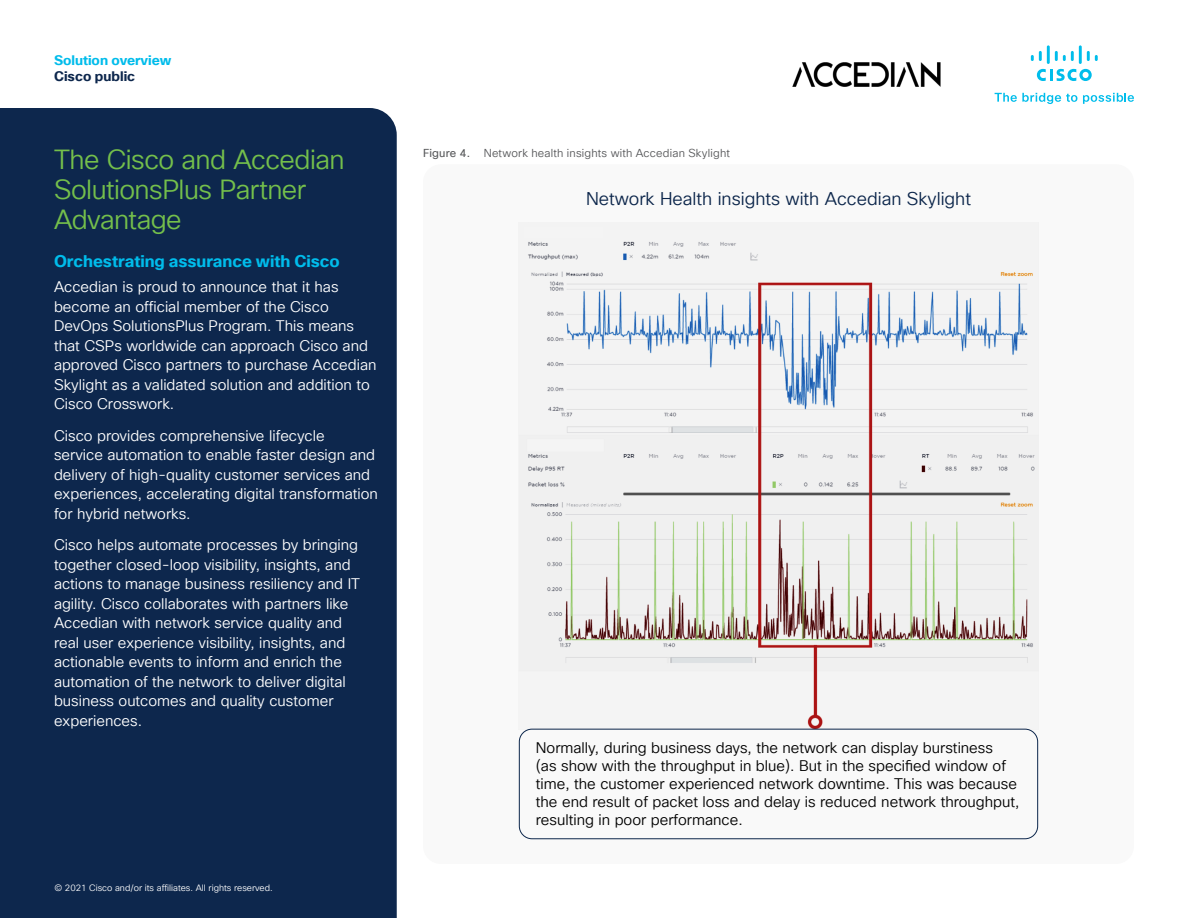
<style>
.page{position:relative;width:1188px;height:918px;background:#fff}
.page>*{position:absolute;margin:0;border:0;box-sizing:border-box;transform-origin:0 0}
.Subhead2_Green{font:27px/30px "Cisco Sans TT Light";letter-spacing:-.02em;color:#74bf4b}
.t1{font:18px "Cisco Sans TT Light";color:#0d274d}
.Subhead3_Blue{font:700 16.5px "Cisco Sans TT";letter-spacing:-.005em;color:#00bceb}
.Body_White{font:15px/19.5px "Cisco Sans TT Light";color:#fff}
.t2{font:15px/18px "Cisco Sans TT Light";color:#000}
.t3{font:700 13.5px "Cisco Sans TT";color:#00bceb}
.t4{font:700 13.5px "Cisco Sans TT";color:#0d274d}
.FigureCaption{font:11.25px "Cisco Sans TT Light";letter-spacing:.015em;color:#57585a}
.Footer_white{font:9px "Cisco Sans TT Light";color:#fff}
.s1{font-family:"Cisco Sans TT"}
</style>
<div class="page">
<svg style="left:995px;top:93px;width:82px;height:11px"></svg>
<svg style="left:1083px;top:93px;width:51px;height:11px"></svg>
<svg style="left:1037px;top:69px;width:55px;height:12px"></svg>
<svg style="left:1031px;top:51px;width:11px;height:10px"></svg>
<hr style="left:1047px;top:45px;width:3px;height:19px;background:#00bdeb">
<svg style="left:1055px;top:51px;width:19px;height:10px"></svg>
<hr style="left:1079px;top:45px;width:3px;height:19px;background:#00bdeb">
<svg style="left:1087px;top:51px;width:11px;height:10px"></svg>
<img style="left:792px;top:63px;width:148px;height:24px">
<div style="left:423px;top:164px;width:711px;height:700px;background:#f9f9f9;border-radius:18px"></div>
<img style="left:528px;top:241px;width:507px;height:488px">
<div style="left:519px;top:729px;width:519px;height:110px;border:1px solid #0d274d;border-radius:13px"></div>
<div style="left:0;top:108px;width:397px;height:810px;background:#0d274d"></div>
<p class="t3" style="left:54px;top:51px;width:119px">Solution overview</p>
<p class="t4" style="left:54px;top:67px;width:83px">Cisco public</p>
<p class="Subhead2_Green" style="left:54px;top:146px;width:292px">The Cisco and Accedian<br>SolutionsPlus Partner<br>Advantage</p>
<p class="Subhead3_Blue" style="left:54px;top:250px;width:287px">Orchestrating assurance with Cisco</p>
<p class="Body_White" style="left:54px;top:278px;width:324px">Accedian is proud to announce that it has become an official member of the Cisco DevOps SolutionsPlus Program. This means that CSPs worldwide can approach Cisco and approved Cisco partners to purchase Accedian Skylight as a validated solution and addition to Cisco Crosswork.</p>
<p class="Body_White" style="left:54px;top:426px;width:325px">Cisco provides comprehensive lifecycle<br>service automation to enable faster design and delivery of high-quality customer services and experiences, accelerating digital transformation for hybrid networks.</p>
<p class="Body_White" style="left:54px;top:536px;width:308px">Cisco helps automate processes by bringing together closed-loop visibility, insights, and actions to manage business resiliency and IT agility. Cisco collaborates with partners like Accedian with network service quality and real user experience visibility, insights, and actionable events to inform and enrich the automation of the network to deliver digital business outcomes and quality customer experiences.</p>
<p class="Footer_white" style="left:54px;top:882px;width:220px">© 2021 Cisco and/or its affiliates. All rights reserved.</p>
<p class="FigureCaption" style="left:423px;top:146px;width:308px"><span class="s1">Figure 4.</span> Network health insights with Accedian Skylight</p>
<p class="t1" style="left:586px;top:187px;width:386px">Network Health insights with Accedian Skylight</p>
<p class="t2" style="left:536px;top:739px;width:485px">Normally, during business days, the network can display burstiness<br>(as show with the throughput in blue). But in the specified window of time, the customer experienced network downtime. This was because the end result of packet loss and delay is reduced network throughput, resulting in poor performance.</p>
</div>
